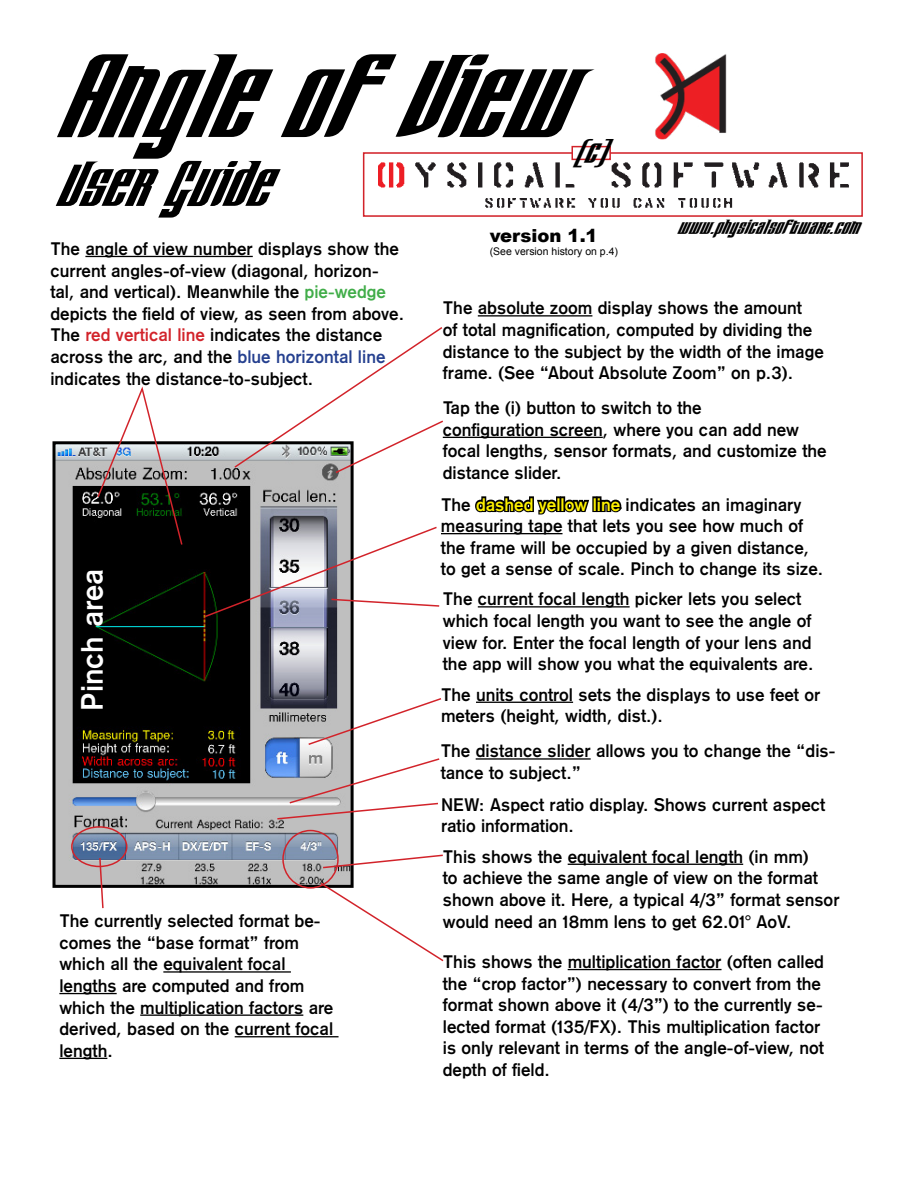
<style>
.page{position:relative;width:918px;height:1188px;background:#fff}
.page>*{position:absolute;margin:0;border:0;box-sizing:border-box;transform-origin:0 0}
.t1{font:105px "Blahaus";color:#000}
.t2{font:57px "Blahaus";color:#000}
.t3{font:30.6px "Gothic 725 BT Bold A";color:#fff}
.t4{font:30px "Blahaus";color:#000}
.t5{font:18px/21.6px "Gothic 725 BT Bold A";color:#000}
.t6{font:18px "Blahaus";color:#000}
.t7{font:900 18px "Arial";color:#000}
.t8{font:10.5px "Arial";color:#000}
.s1{color:#41ad49}
.s2{color:#d2232a}
.s3{color:#25408f}
.s4{color:#fff200}
</style>
<div class="page">
<img style="left:56px;top:445px;width:294px;height:439px">
<div style="left:52px;top:441px;width:302px;height:447px;border:3px solid #000"></div>
<svg style="left:319px;top:881px;width:125px;height:81px"></svg>
<hr style="left:568px;top:969px;width:154px;height:1px;background:#000">
<div style="left:282px;top:830px;width:57px;height:59px;border:2px solid #d2232a;border-radius:50%"></div>
<svg style="left:321px;top:854px;width:122px;height:15px"></svg>
<hr style="left:568px;top:864px;width:175px;height:1px;background:#000">
<svg style="left:307px;top:697px;width:135px;height:49px"></svg>
<hr style="left:476px;top:702px;width:97px;height:1px;background:#000">
<hr style="left:478px;top:606px;width:152px;height:2px;background:#000">
<hr style="left:443px;top:437px;width:160px;height:1px;background:#000">
<hr style="left:476px;top:758px;width:115px;height:2px;background:#000">
<div style="left:71px;top:826px;width:56px;height:41px;border:2px solid #d2232a;border-radius:50%"></div>
<svg style="left:98px;top:856px;width:6px;height:53px"></svg>
<hr style="left:163px;top:971px;width:128px;height:2px;background:#000">
<hr style="left:59px;top:993px;width:58px;height:1px;background:#000">
<hr style="left:140px;top:1015px;width:163px;height:1px;background:#000">
<hr style="left:235px;top:1036px;width:104px;height:1px;background:#000">
<hr style="left:59px;top:1058px;width:48px;height:1px;background:#000">
<svg style="left:233px;top:327px;width:212px;height:148px"></svg>
<hr style="left:478px;top:315px;width:114px;height:2px;background:#000">
<hr style="left:85px;top:256px;width:168px;height:1px;background:#000">
<svg style="left:96px;top:386px;width:88px;height:160px"></svg>
<img style="left:378px;top:149px;width:471px;height:59px">
<div style="left:363px;top:152px;width:500px;height:65px;border:2px solid #d2232a"></div>
<div style="left:572px;top:146px;width:39px;height:14px;background:#fff;border:2px solid #d2232a"></div>
<svg style="left:203px;top:525px;width:237px;height:93px"></svg>
<hr style="left:441px;top:533px;width:122px;height:1px;background:#000">
<svg style="left:474px;top:496px;width:116px;height:39px"></svg>
<div style="left:592px;top:496px;width:5px;height:16px;border:3px solid #000"></div>
<svg style="left:597px;top:496px;width:25px;height:17px"></svg>
<img style="left:655px;top:53px;width:72px;height:87px">
<svg style="left:276px;top:757px;width:164px;height:63px"></svg>
<h1 class="t1" style="left:54px;top:35px;width:511px">Angle of View</h1>
<h2 class="t2" style="left:54px;top:150px;width:214px">User Guide</h2>
<h3 class="t4" style="left:574px;top:133px;width:32px">(c)</h3>
<p class="t5" style="left:50px;top:238px;width:355px">The angle of view number displays show the current angles-of-view (diagonal, horizon&shy;tal, and vertical). Meanwhile the <span class="s1">pie-wedge </span>depicts the field of view, as seen from above.<br>The <span class="s2">red vertical line</span> indicates the distance across the arc, and the <span class="s3">blue horizontal line </span>indicates the distance-to-subject.</p>
<h3 class="t3" style="left:75px;top:711px;width:143px;rotate:-90deg">Pinch area</h3>
<p class="t5" style="left:59px;top:910px;width:276px">The currently selected format be&shy;comes the “base format” from which all the equivalent focal lengths are computed and from which the multiplication factors are derived, based on the current focal length.</p>
<p class="t7" style="left:490px;top:222px;width:109px">version 1.1</p>
<p class="t8" style="left:490px;top:244px;width:130px">(See version history on p.4)</p>
<p class="t6" style="left:677px;top:216px;width:183px">www.physicalsoftware.com</p>
<p class="t5" style="left:443px;top:298px;width:383px">The absolute zoom display shows the amount<br>of total magnification, computed by dividing the distance to the subject by the width of the image frame. (See “About Absolute Zoom” on p.3).</p>
<p class="t5" style="left:443px;top:397px;width:385px">Tap the (i) button to switch to the<br>configuration screen, where you can add new focal lengths, sensor formats, and customize the distance slider.</p>
<p class="t5" style="left:441px;top:494px;width:384px">The <span class="s4">dashed yellow line</span> indicates an imaginary measuring tape that lets you see how much of the frame will be occupied by a given distance, to get a sense of scale. Pinch to change its size.</p>
<p class="t5" style="left:443px;top:589px;width:372px">The current focal length picker lets you select which focal length you want to see the angle of view for. Enter the focal length of your lens and the app will show you what the equivalents are.</p>
<p class="t5" style="left:441px;top:684px;width:381px">The units control sets the displays to use feet or meters (height, width, dist.).</p>
<p class="t5" style="left:441px;top:741px;width:396px">The distance slider allows you to change the “dis&shy;tance to subject.”</p>
<p class="t5" style="left:441px;top:794px;width:386px">NEW: Aspect ratio display. Shows current aspect ratio information.</p>
<p class="t5" style="left:443px;top:846px;width:398px">This shows the equivalent focal length (in mm)<br>to achieve the same angle of view on the format shown above it. Here, a typical 4/3” format sensor would need an 18mm lens to get 62.01° AoV.</p>
<p class="t5" style="left:443px;top:951px;width:383px">This shows the multiplication factor (often called the “crop factor”) necessary to convert from the format shown above it (4/3”) to the currently se&shy;lected format (135/FX). This multiplication factor is only relevant in terms of the angle-of-view, not depth of field.</p>
</div>
